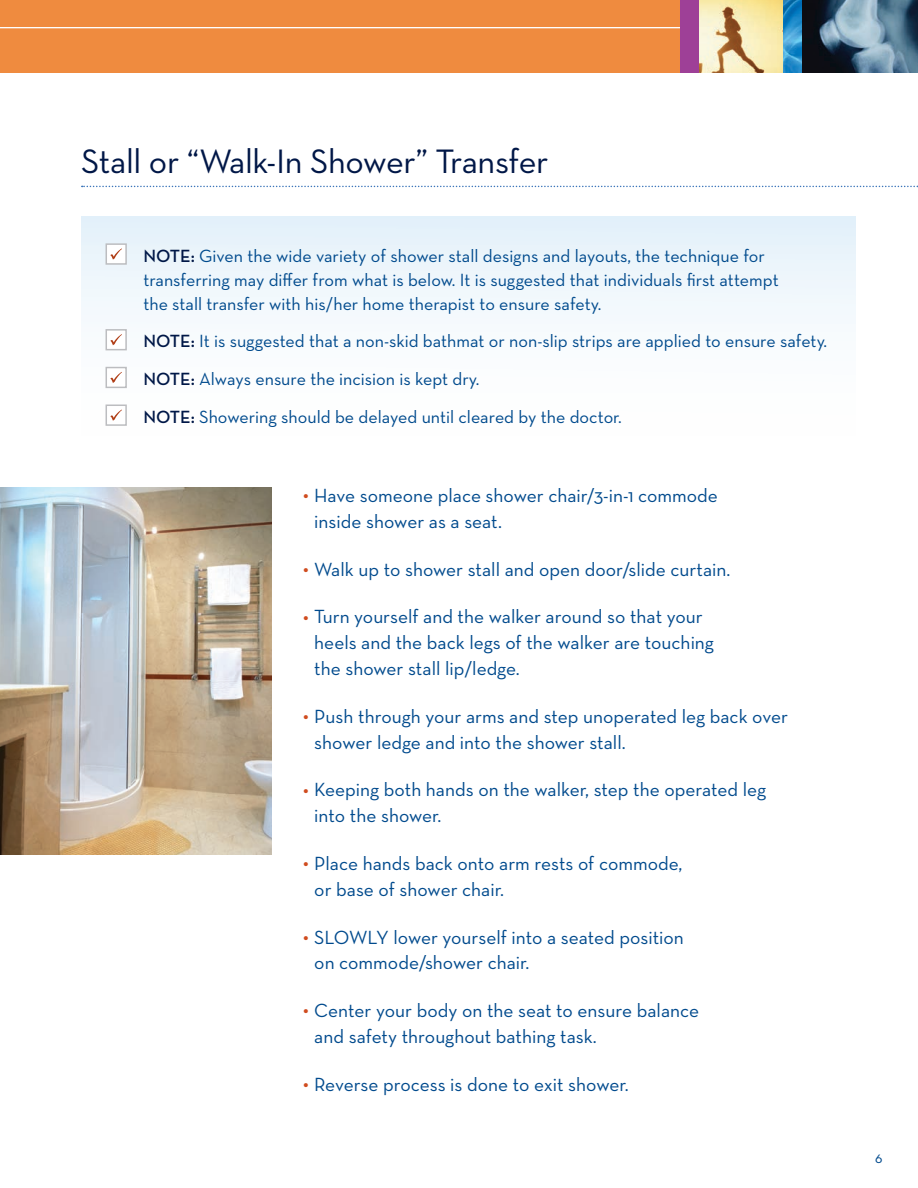
<style>
.page{position:relative;width:918px;height:1188px;background:#fff}
.page>*{position:absolute;margin:0;border:0;box-sizing:border-box;transform-origin:0 0}
.Subhead{font:34.5px "Neutra Text";letter-spacing:-.01em;color:#001747}
.t1{font:19.35px/25.8px "Neutra Text";color:#004a8d}
.Bullets{font:18px/24px "Neutra Text";color:#004a8d}
.page_number{font:500 16.5px "Neutra Disp";color:#004a8d}
.s1{font-weight:600;color:#001747}
.s2{font-family:"Adobe Garamond Pro";font-size:14.55px;color:#d04c1f}
</style>
<div class="page">
<div style="left:81px;top:216px;width:774px;height:249px;background:linear-gradient(to bottom,#e6f2fa,#fff)"></div>
<svg style="left:82px;top:186px;width:836px;height:1px"></svg>
<div style="left:106px;top:243px;width:21px;height:22px;background:#fff;border:2px solid #bcbdc0"></div>
<svg style="left:110px;top:248px;width:12px;height:12px"></svg>
<div style="left:106px;top:329px;width:21px;height:21px;background:#fff;border:2px solid #bcbdc0"></div>
<svg style="left:110px;top:334px;width:12px;height:11px"></svg>
<div style="left:106px;top:367px;width:21px;height:21px;background:#fff;border:2px solid #bcbdc0"></div>
<svg style="left:110px;top:372px;width:12px;height:11px"></svg>
<div style="left:106px;top:405px;width:21px;height:21px;background:#fff;border:2px solid #bcbdc0"></div>
<svg style="left:110px;top:410px;width:12px;height:11px"></svg>
<img style="left:0;top:487px;width:272px;height:367px">
<div style="left:0;top:0;width:918px;height:72px;background:#ef8b3f"></div>
<hr style="left:0;top:27px;width:683px;height:1px;background:#fff">
<img style="left:699px;top:0;width:219px;height:72px">
<div style="left:680px;top:0;width:19px;height:72px;background:#9e4097"></div>
<p class="Subhead" style="left:81px;top:140px;width:469px">Stall or “Walk-In Shower” Transfer</p>
<p class="Bullets" style="left:143px;top:243px;width:637px"><span class="s1">NOTE:</span> Given the wide variety of shower stall designs and layouts, the technique for transferring may differ from what is below. It is suggested that individuals first attempt the stall transfer with his/her home therapist to ensure safety.</p>
<p class="Bullets" style="left:143px;top:329px;width:685px"><span class="s1">NOTE:</span> It is suggested that a non-skid bathmat or non-slip strips are applied to ensure safety.</p>
<p class="Bullets" style="left:143px;top:367px;width:338px"><span class="s1">NOTE:</span> Always ensure the incision is kept dry.</p>
<p class="Bullets" style="left:143px;top:404px;width:480px"><span class="s1">NOTE:</span> Showering should be delayed until cleared by the doctor.</p>
<p class="t1" style="left:314px;top:482px;width:405px;text-indent:-11px"><span class="s2">•</span> Have someone place shower chair/3-in-1 commode inside shower as a seat.</p>
<p class="t1" style="left:303px;top:556px;width:429px"><span class="s2">•</span> Walk up to shower stall and open door/slide curtain.</p>
<p class="t1" style="left:314px;top:604px;width:401px;text-indent:-11px"><span class="s2">•</span> Turn yourself and the walker around so that your heels and the back legs of the walker are touching the shower stall lip/ledge.</p>
<p class="t1" style="left:314px;top:703px;width:475px;text-indent:-11px"><span class="s2">•</span> Push through your arms and step unoperated leg back over shower ledge and into the shower stall.</p>
<p class="t1" style="left:314px;top:777px;width:453px;text-indent:-11px"><span class="s2">•</span> Keeping both hands on the walker, step the operated leg into the shower.</p>
<p class="t1" style="left:314px;top:850px;width:370px;text-indent:-11px"><span class="s2">•</span> Place hands back onto arm rests of commode, or base of shower chair.</p>
<p class="t1" style="left:314px;top:924px;width:371px;text-indent:-11px"><span class="s2">•</span> SLOWLY lower yourself into a seated position on commode/shower chair.</p>
<p class="t1" style="left:314px;top:997px;width:386px;text-indent:-11px"><span class="s2">•</span> Center your body on the seat to ensure balance and safety throughout bathing task.</p>
<p class="t1" style="left:303px;top:1071px;width:327px"><span class="s2">•</span> Reverse process is done to exit shower.</p>
<p class="page_number" style="left:875px;top:1148px;width:9px">6</p>
</div>
